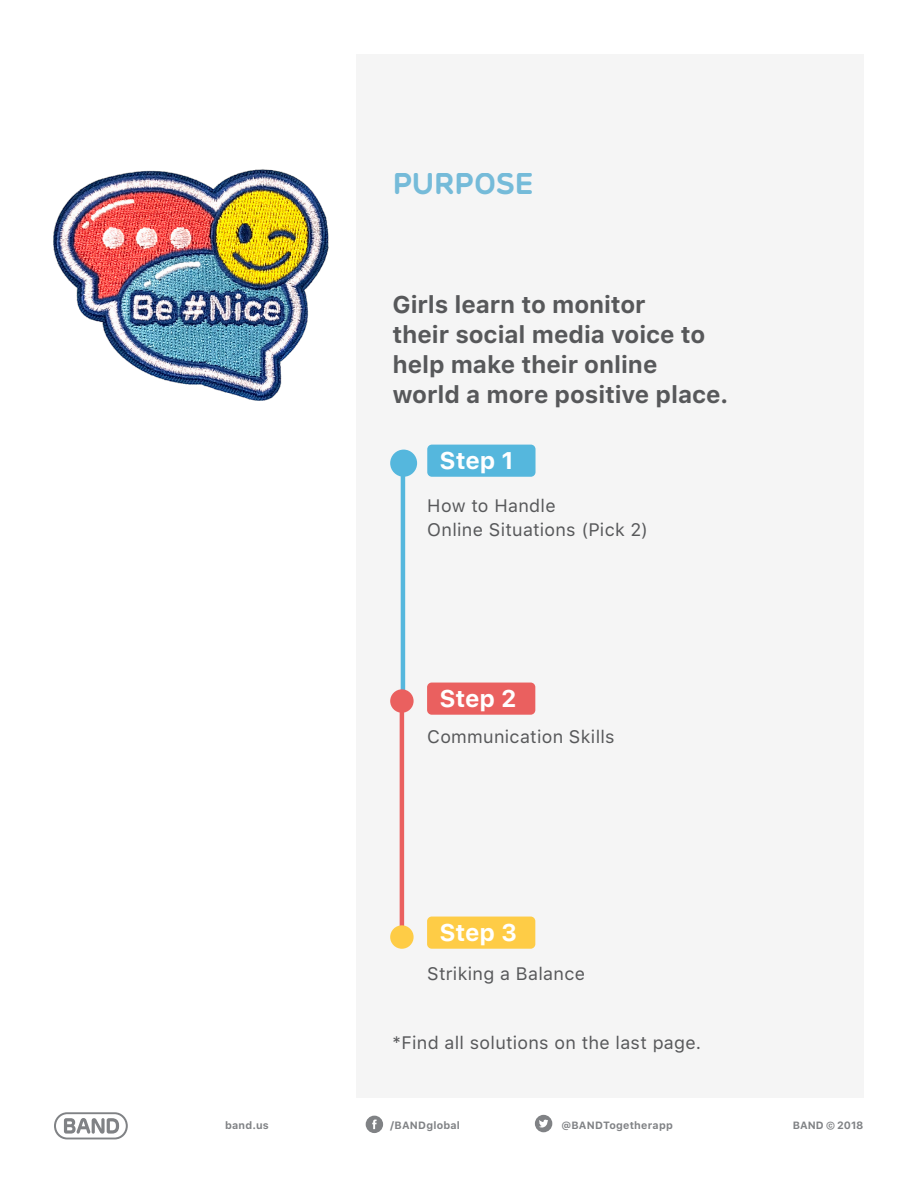
<style>
.page{position:relative;width:918px;height:1188px;background:#fff}
.page>*{position:absolute;margin:0;border:0;box-sizing:border-box;transform-origin:0 0}
.t1{font:600 30px "Rubrik";color:#7ac3e3}
.t2{font:700 24px/30px "SF Pro Text";letter-spacing:-.005em;color:#57585a}
.t3{font:700 24px "SF Pro Text";color:#fff}
.t4{font:18px/24px "SF Pro Text";letter-spacing:.015em;color:#57585a}
.t5{font:700 10.5px "SF Pro Text";letter-spacing:.02em;color:#808285}
.t6{font:700 10.5px "SF Pro Text";letter-spacing:-.005em;color:#808285}
</style>
<div class="page">
<svg style="left:54px;top:1112px;width:74px;height:27px"></svg>
<svg style="left:366px;top:1116px;width:17px;height:17px"></svg>
<svg style="left:535px;top:1115px;width:17px;height:17px"></svg>
<div style="left:356px;top:54px;width:508px;height:1043px;background:#f5f5f5"></div>
<div style="left:427px;top:445px;width:109px;height:32px;background:#55b7dd;border-radius:5px"></div>
<hr style="left:400px;top:701px;width:4px;height:237px;background:#ea605f">
<hr style="left:401px;top:463px;width:4px;height:232px;background:#55b7dd">
<div style="left:390px;top:450px;width:27px;height:27px;background:#55b7dd;border-radius:50%"></div>
<div style="left:390px;top:925px;width:24px;height:24px;background:#fecc46;border-radius:50%"></div>
<div style="left:390px;top:689px;width:24px;height:24px;background:#ea605f;border-radius:50%"></div>
<div style="left:427px;top:683px;width:108px;height:32px;background:#ea605f;border-radius:5px"></div>
<div style="left:427px;top:917px;width:108px;height:32px;background:#fecc46;border-radius:5px"></div>
<img style="left:53px;top:169px;width:276px;height:232px">
<h1 class="t1" style="left:392px;top:165px;width:143px">PURPOSE</h1>
<p class="t2" style="left:392px;top:290px;width:338px">Girls learn to monitor<br>their social media voice to help make their online world a more positive place.</p>
<p class="t3" style="left:440px;top:447px;width:76px">Step 1</p>
<p class="t4" style="left:427px;top:494px;width:222px">How to Handle<br>Online Situations (Pick 2)</p>
<p class="t3" style="left:439px;top:685px;width:79px">Step 2</p>
<p class="t4" style="left:427px;top:726px;width:189px">Communication Skills</p>
<p class="t3" style="left:439px;top:919px;width:79px">Step 3</p>
<p class="t4" style="left:427px;top:962px;width:159px">Striking a Balance</p>
<p class="t4" style="left:392px;top:1031px;width:310px">*Find all solutions on the last page.</p>
<p class="t5" style="left:225px;top:1119px;width:45px">band.us</p>
<p class="t5" style="left:390px;top:1119px;width:71px">/BANDglobal</p>
<p class="t5" style="left:562px;top:1119px;width:113px">@BANDTogetherapp</p>
<p class="t6" style="left:793px;top:1119px;width:72px">BAND © 2018</p>
</div>
